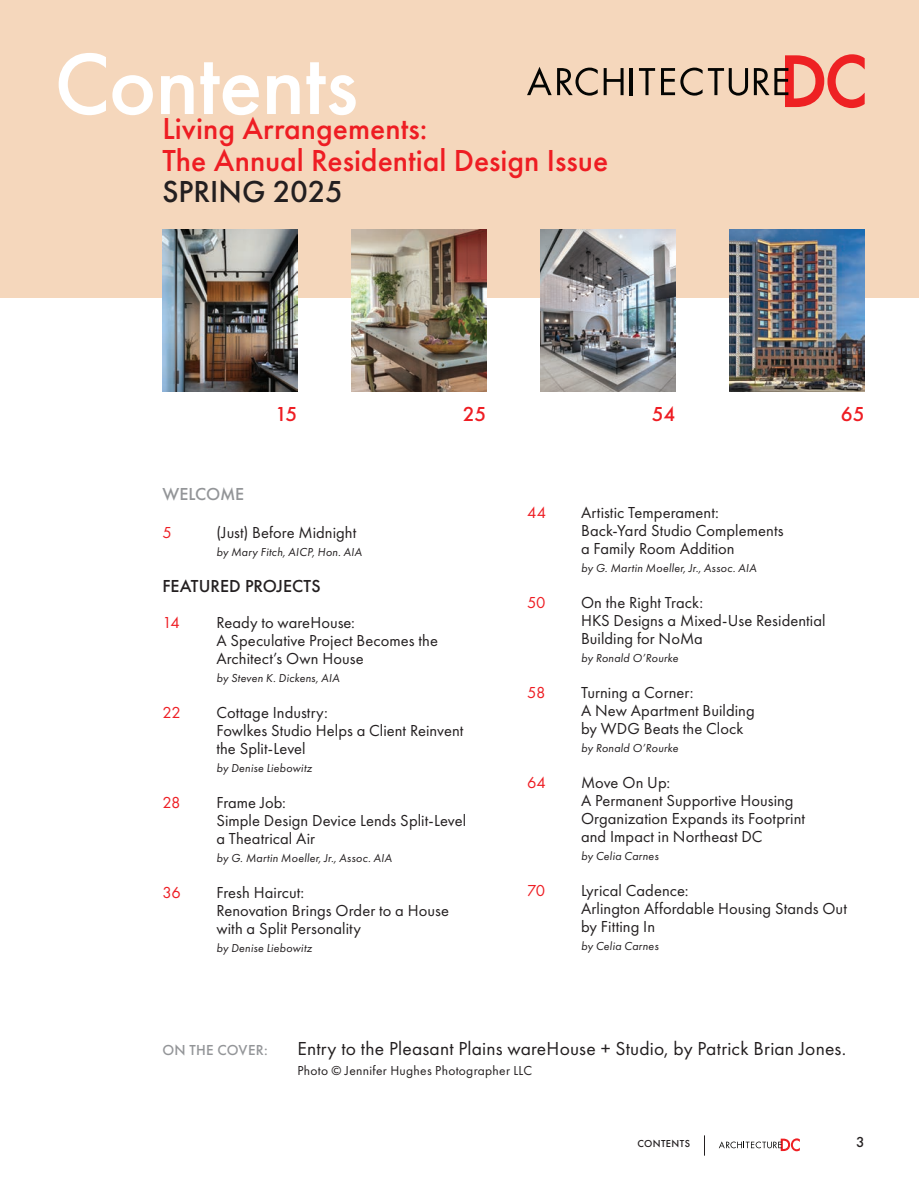
<style>
.page{position:relative;width:919px;height:1189px;background:#fff}
.page>*{position:absolute;margin:0;border:0;box-sizing:border-box;transform-origin:0 0}
.t1{font:500 90px "Futura PT";letter-spacing:-.01em;color:#fff}
.t2{font:500 31.5px/31.5px "Futura PT";color:#ee1d23}
.t3{font:500 31.5px "Futura PT";letter-spacing:-.005em;color:#231f20}
.t4{font:500 21px "Futura PT";letter-spacing:-.01em;color:#ee1d23}
.t5{font:19.5px "Futura PT";letter-spacing:.01em;color:#231f20}
.t6{font:500 18px "Futura PT";color:#231f20}
.t7{font:500 18px "Futura PT";letter-spacing:-.01em;color:#939598}
.t8{font:16.5px/18px "Futura PT";letter-spacing:.005em;color:#231f20}
.t9{font:16.5px "Futura PT";letter-spacing:-.02em;color:#ee1d23}
.t10{font:500 15px "Futura PT";letter-spacing:.02em;color:#939598}
.t11{font:500 15px "Futura PT";color:#231f20}
.t12{font:13.5px "Futura PT";letter-spacing:.02em;color:#231f20}
.t13{font:italic 12px "Futura PT";letter-spacing:.015em;color:#231f20}
.t14{font:500 10.5px "Futura PT";letter-spacing:.035em;color:#231f20}
</style>
<div class="page">
<div style="left:0;top:0;width:919px;height:297px;background:#f5d7bc"></div>
<svg style="left:527px;top:67px;width:24px;height:28px"></svg>
<svg style="left:557px;top:68px;width:40px;height:28px"></svg>
<svg style="left:603px;top:68px;width:20px;height:27px"></svg>
<hr style="left:629px;top:68px;width:3px;height:27px;background:#040503">
<svg style="left:639px;top:68px;width:16px;height:27px"></svg>
<svg style="left:661px;top:68px;width:41px;height:28px"></svg>
<svg style="left:708px;top:68px;width:40px;height:28px"></svg>
<svg style="left:754px;top:54px;width:110px;height:54px"></svg>
<img style="left:162px;top:230px;width:135px;height:162px">
<img style="left:351px;top:230px;width:135px;height:162px">
<img style="left:540px;top:230px;width:135px;height:162px">
<img style="left:729px;top:230px;width:135px;height:162px">
<svg style="left:704px;top:1135px;width:1px;height:20px"></svg>
<svg style="left:719px;top:1138px;width:80px;height:13px"></svg>
<h1 class="t1" style="left:54px;top:30px;width:305px">Contents</h1>
<h2 class="t2" style="left:162px;top:113px;width:447px">Living Arrangements:<br>The Annual Residential Design Issue</h2>
<h2 class="t3" style="left:162px;top:173px;width:182px">SPRING 2025</h2>
<p class="t4" style="left:275px;top:402px;width:24px">15</p>
<p class="t4" style="left:463px;top:402px;width:25px">25</p>
<p class="t4" style="left:652px;top:402px;width:25px">54</p>
<p class="t4" style="left:841px;top:402px;width:25px">65</p>
<p class="t7" style="left:162px;top:483px;width:83px">WELCOME</p>
<p class="t9" style="left:162px;top:523px;width:11px">5</p>
<p class="t8" style="left:216px;top:523px;width:141px">(Just) Before Midnight</p>
<p class="t13" style="left:216px;top:545px;width:147px">by Mary Fitch, AICP, Hon. AIA</p>
<p class="t6" style="left:162px;top:575px;width:160px">FEATURED PROJECTS</p>
<p class="t9" style="left:162px;top:613px;width:19px">14</p>
<p class="t8" style="left:216px;top:613px;width:223px">Ready to wareHouse:<br>A Speculative Project Becomes the<br>Architect’s Own House</p>
<p class="t13" style="left:216px;top:671px;width:125px">by Steven K. Dickens, AIA</p>
<p class="t9" style="left:162px;top:703px;width:20px">22</p>
<p class="t8" style="left:216px;top:703px;width:248px">Cottage Industry:<br>Fowlkes Studio Helps a Client Reinvent the Split-Level</p>
<p class="t13" style="left:216px;top:761px;width:97px">by Denise Liebowitz</p>
<p class="t9" style="left:162px;top:793px;width:20px">28</p>
<p class="t8" style="left:216px;top:793px;width:251px">Frame Job:<br>Simple Design Device Lends Split-Level a Theatrical Air</p>
<p class="t13" style="left:216px;top:851px;width:177px">by G. Martin Moeller, Jr., Assoc. AIA</p>
<p class="t9" style="left:162px;top:883px;width:20px">36</p>
<p class="t8" style="left:216px;top:883px;width:234px">Fresh Haircut:<br>Renovation Brings Order to a House with a Split Personality</p>
<p class="t13" style="left:216px;top:941px;width:97px">by Denise Liebowitz</p>
<p class="t9" style="left:527px;top:503px;width:21px">44</p>
<p class="t8" style="left:581px;top:503px;width:204px">Artistic Temperament:<br>Back-Yard Studio Complements a Family Room Addition</p>
<p class="t13" style="left:581px;top:561px;width:177px">by G. Martin Moeller, Jr., Assoc. AIA</p>
<p class="t9" style="left:527px;top:593px;width:20px">50</p>
<p class="t8" style="left:581px;top:593px;width:246px">On the Right Track:<br>HKS Designs a Mixed-Use Residential<br>Building for NoMa</p>
<p class="t13" style="left:581px;top:651px;width:99px">by Ronald O’Rourke</p>
<p class="t9" style="left:527px;top:683px;width:20px">58</p>
<p class="t8" style="left:581px;top:683px;width:175px">Turning a Corner:<br>A New Apartment Building by WDG Beats the Clock</p>
<p class="t13" style="left:581px;top:741px;width:99px">by Ronald O’Rourke</p>
<p class="t9" style="left:527px;top:773px;width:20px">64</p>
<p class="t8" style="left:581px;top:773px;width:225px">Move On Up:<br>A Permanent Supportive Housing<br>Organization Expands its Footprint and Impact in Northeast DC</p>
<p class="t13" style="left:581px;top:849px;width:79px">by Celia Carnes</p>
<p class="t9" style="left:527px;top:881px;width:20px">70</p>
<p class="t8" style="left:581px;top:881px;width:267px">Lyrical Cadence:<br>Arlington Affordable Housing Stands Out by Fitting In</p>
<p class="t13" style="left:581px;top:939px;width:79px">by Celia Carnes</p>
<p class="t10" style="left:162px;top:1041px;width:107px">ON THE COVER:</p>
<p class="t5" style="left:297px;top:1037px;width:550px">Entry to the Pleasant Plains wareHouse + Studio, by Patrick Brian Jones.</p>
<p class="t12" style="left:297px;top:1062px;width:236px">Photo © Jennifer Hughes Photographer LLC</p>
<p class="t14" style="left:637px;top:1137px;width:54px">CONTENTS</p>
<p class="t11" style="left:856px;top:1133px;width:10px">3</p>
</div>
